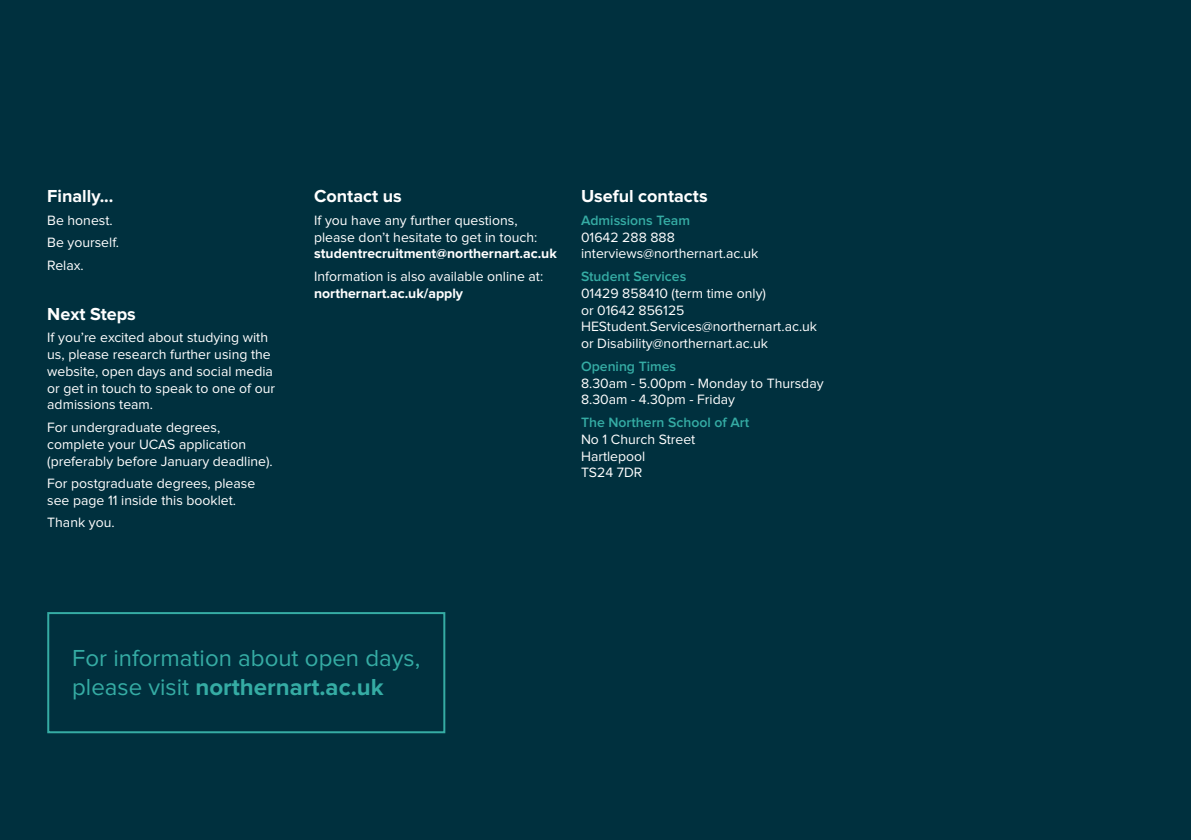
<style>
.page{position:relative;width:1191px;height:840px;background:#fff}
.page>*{position:absolute;margin:0;border:0;box-sizing:border-box;transform-origin:0 0}
.t1{font:24px/28.8px "Proxima Nova";color:#35aca4}
.t2{font:700 18px "Proxima Nova";color:#fff}
.t3{font:14px/16.8px "Proxima Nova";color:#fff}
.t4{font:600 14px "Proxima Nova";color:#35aca4}
.t5{font:700 14px "Proxima Nova";color:#fff}
.s1{font-weight:700}
</style>
<div class="page">
<div style="left:0;top:0;width:1191px;height:839px;background:#00303e"></div>
<div style="left:47px;top:611px;width:398px;height:121px;border:2px solid #35aca4"></div>
<p class="t2" style="left:47px;top:189px;width:68px">Finally...</p>
<p class="t3" style="left:47px;top:210px;width:73px;line-height:22.4px">Be honest.<br>Be yourself.<br>Relax.</p>
<p class="t2" style="left:47px;top:306px;width:90px">Next Steps</p>
<p class="t3" style="left:47px;top:329px;width:229px">If you’re excited about studying with us, please research further using the website, open days and social media or get in touch to speak to one of our admissions team.</p>
<p class="t3" style="left:47px;top:419px;width:227px">For undergraduate degrees, complete your UCAS application (preferably before January deadline).</p>
<p class="t3" style="left:47px;top:475px;width:209px">For postgraduate degrees, please see page 11 inside this booklet.</p>
<p class="t3" style="left:47px;top:514px;width:69px">Thank you.</p>
<p class="t2" style="left:314px;top:189px;width:89px">Contact us</p>
<p class="t3" style="left:314px;top:212px;width:225px">If you have any further questions, please don’t hesitate to get in touch:</p>
<p class="t5" style="left:314px;top:248px;width:244px">studentrecruitment@northernart.ac.uk</p>
<p class="t3" style="left:314px;top:268px;width:230px">Information is also available online at:</p>
<p class="t5" style="left:314px;top:287px;width:150px">northernart.ac.uk/apply</p>
<p class="t2" style="left:581px;top:189px;width:128px">Useful contacts</p>
<p class="t4" style="left:581px;top:214px;width:111px">Admissions Team</p>
<p class="t3" style="left:581px;top:229px;width:179px">01642 288 888 interviews@northernart.ac.uk</p>
<p class="t4" style="left:581px;top:270px;width:107px">Student Services</p>
<p class="t3" style="left:581px;top:285px;width:238px">01429 858410 (term time only)<br>or 01642 856125<br>HEStudent.Services@northernart.ac.uk or Disability@northernart.ac.uk</p>
<p class="t4" style="left:581px;top:360px;width:97px">Opening Times</p>
<p class="t3" style="left:581px;top:375px;width:244px">8.30am - 5.00pm - Monday to Thursday<br>8.30am - 4.30pm - Friday</p>
<p class="t4" style="left:581px;top:416px;width:170px">The Northern School of Art</p>
<p class="t3" style="left:581px;top:431px;width:116px">No 1 Church Street<br>Hartlepool<br>TS24 7DR</p>
<h1 class="t1" style="left:72px;top:644px;width:349px">For information about open days, please visit <span class="s1">northernart.ac.uk</span></h1>
</div>
